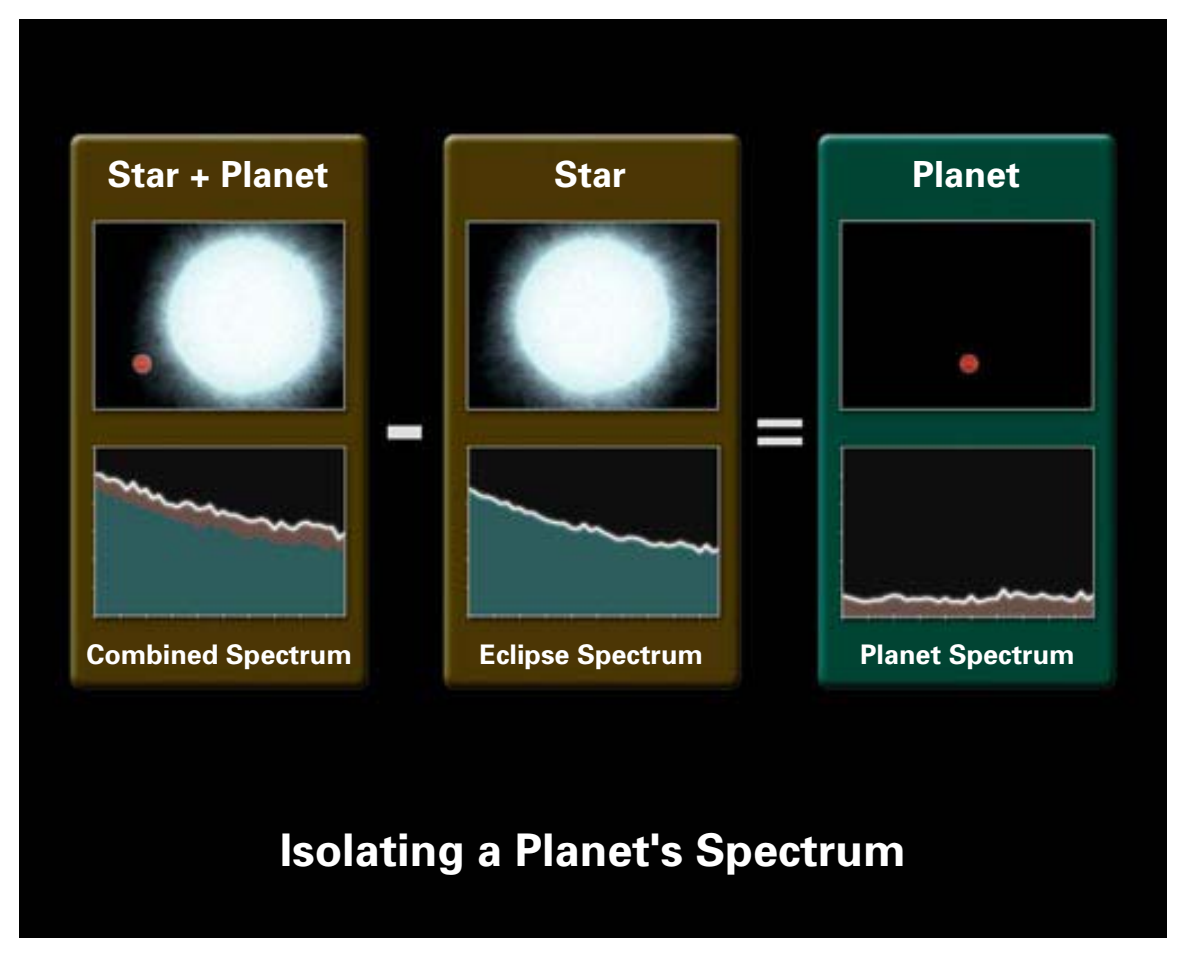
<style>
.page{position:relative;width:1180px;height:957px;background:#fff}
.page>*{position:absolute;margin:0;border:0;box-sizing:border-box;transform-origin:0 0}
.t1{font:700 45px "Univers";color:#fff}
.t2{font:700 36px "Univers";color:#fff}
.t3{font:700 27px "Univers";color:#fff}
</style>
<div class="page">
<img style="left:19px;top:19px;width:1148px;height:918px">
<h2 class="t2" style="left:107px;top:161px;width:223px">Star + Planet</h2>
<h2 class="t2" style="left:554px;top:161px;width:74px">Star</h2>
<h2 class="t2" style="left:912px;top:161px;width:110px">Planet</h2>
<p class="t3" style="left:86px;top:644px;width:267px">Combined Spectrum</p>
<p class="t3" style="left:480px;top:644px;width:225px">Eclipse Spectrum</p>
<p class="t3" style="left:860px;top:644px;width:216px">Planet Spectrum</p>
<h1 class="t1" style="left:280px;top:833px;width:627px">Isolating a Planet's Spectrum</h1>
</div>
